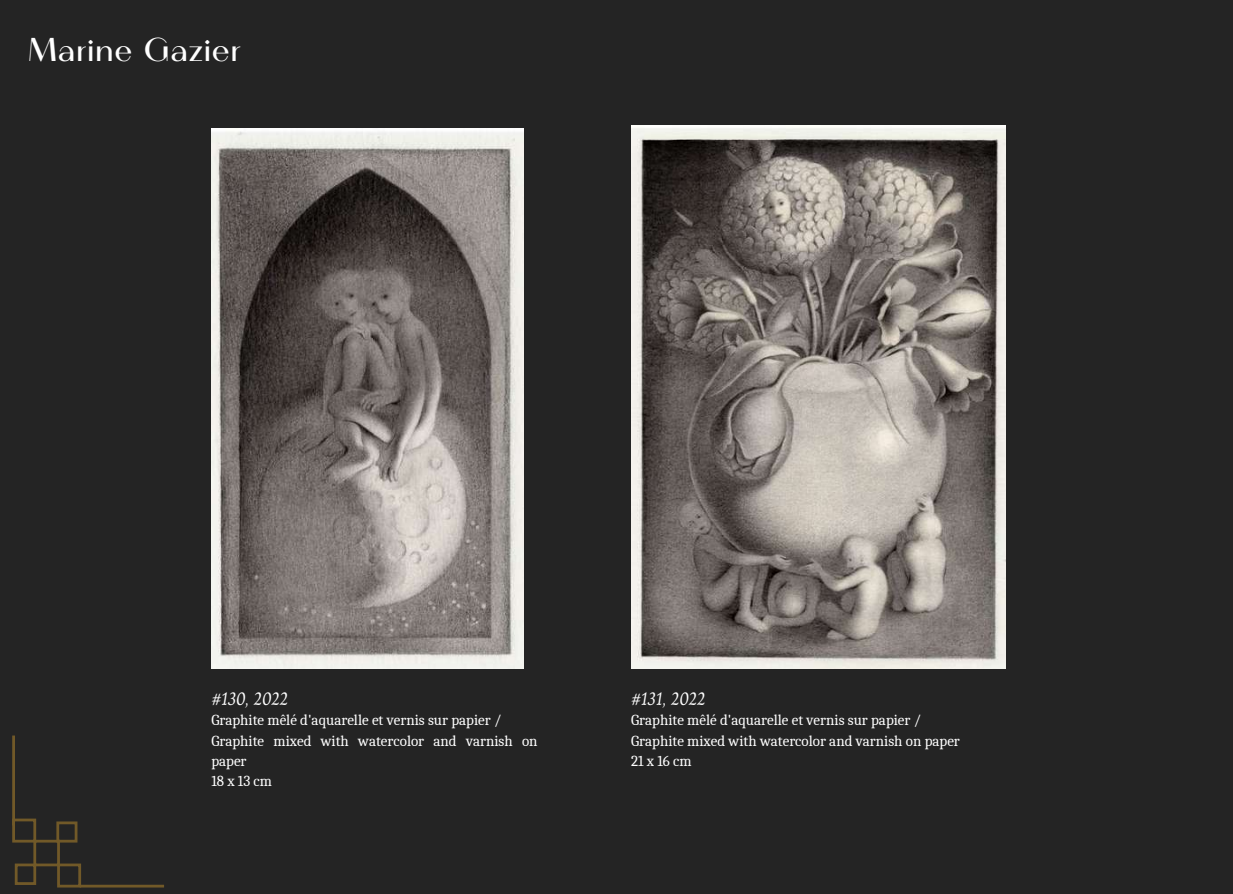
<style>
.page{position:relative;width:1233px;height:894px;background:#fff}
.page>*{position:absolute;margin:0;border:0;box-sizing:border-box;transform-origin:0 0}
.t1{font:33px "Calmius Sans High";color:#fff}
.t2{font:18px "Charm";color:#fff}
.t3{font:15px/20.2px "Caladea";color:#fff}
</style>
<div class="page">
<div style="left:0;top:0;width:1233px;height:893px;background:#242424"></div>
<img style="left:211px;top:129px;width:312px;height:539px">
<img style="left:631px;top:126px;width:375px;height:542px">
<hr style="left:80px;top:884px;width:84px;height:3px;background:#c1902d">
<hr style="left:12px;top:735px;width:3px;height:90px;background:#c1902d">
<h1 class="t1" style="left:28px;top:30px;width:215px">Marine Gazier</h1>
<p class="t2" style="left:211px;top:684px;width:78px">#130, 2022</p>
<p class="t3" style="left:211px;top:710px;width:328px">Graphite mêlé d'aquarelle et vernis sur papier /<br>Graphite mixed with watercolor and varnish on paper<br>18x13cm</p>
<p class="t2" style="left:631px;top:684px;width:76px">#131, 2022</p>
<p class="t3" style="left:631px;top:710px;width:330px">Graphite mêlé d'aquarelle et vernis sur papier /<br>Graphite mixed with watercolor and varnish on paper<br>21x16cm</p>
</div>
